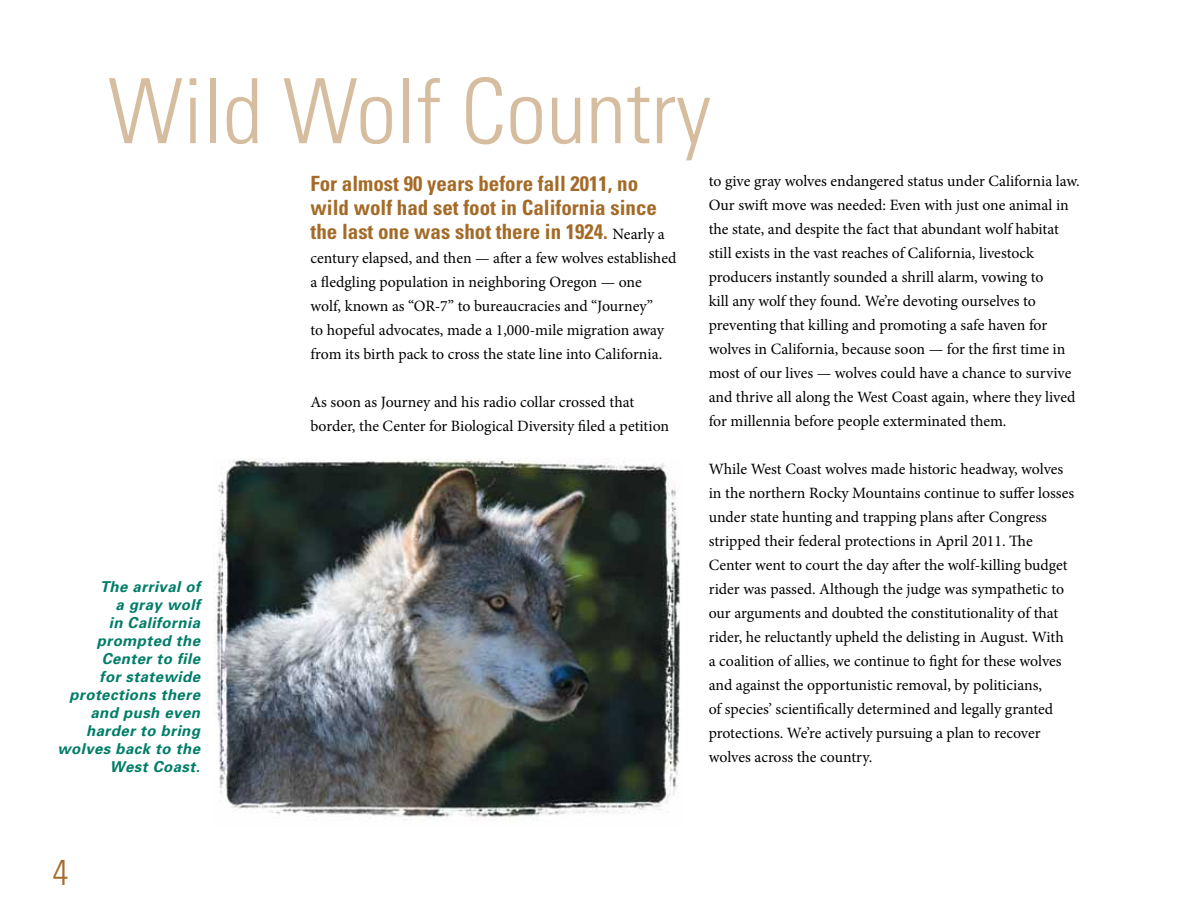
<style>
.page{position:relative;width:1188px;height:918px;background:#fff}
.page>*{position:absolute;margin:0;border:0;box-sizing:border-box;transform-origin:0 0}
.t1{font:300 condensed 90px "Univers";color:#d7bd9f}
.t2{font:300 condensed 36px "Univers";color:#a46b28}
.t3{font:700 condensed 21px/24px "Univers";color:#a46b28}
.t4{font:15.75px/24px "Minion Pro";color:#000}
.t5{font:italic 700 15px/18px "Univers";letter-spacing:.03em;color:#007d68;text-align:right}
.s1{font-family:"Minion Pro";font-weight:400;font-stretch:normal;font-size:15.75px;color:#000}
</style>
<div class="page">
<img style="left:214px;top:459px;width:466px;height:362px">
<h1 class="t1" style="left:108px;top:57px;width:605px">Wild Wolf Country</h1>
<h3 class="t3" style="left:310px;top:171px;width:356px">For almost 90 years before fall 2011, no wild wolf had set foot in California since the last one was shot there in 1924. <span class="s1">Nearly a</span></h3>
<p class="t4" style="left:310px;top:246px;width:367px">century elapsed, and then — after a few wolves established a fledgling population in neighboring Oregon — one wolf, known as “OR-7” to bureaucracies and “Journey”<br>to hopeful advocates, made a 1,000-mile migration away from its birth pack to cross the state line into California.</p>
<p class="t4" style="left:310px;top:390px;width:360px">As soon as Journey and his radio collar crossed that border, the Center for Biological Diversity filed a petition</p>
<p class="t4" style="left:709px;top:169px;width:373px">to give gray wolves endangered status under California law.<br>Our swift move was needed: Even with just one animal in the state, and despite the fact that abundant wolf habitat still exists in the vast reaches of California, livestock producers instantly sounded a shrill alarm, vowing to<br>kill any wolf they found. We’re devoting ourselves to preventing that killing and promoting a safe haven for wolves in California, because soon — for the first time in most of our lives — wolves could have a chance to survive and thrive all along the West Coast again, where they lived for millennia before people exterminated them.</p>
<p class="t4" style="left:709px;top:457px;width:367px">While West Coast wolves made historic headway, wolves in the northern Rocky Mountains continue to suffer losses under state hunting and trapping plans after Congress stripped their federal protections in April 2011. The Center went to court the day after the wolf-killing budget rider was passed. Although the judge was sympathetic to our arguments and doubted the constitutionality of that rider, he reluctantly upheld the delisting in August. With a coalition of allies, we continue to fight for these wolves and against the opportunistic removal, by politicians,<br>of species’ scientifically determined and legally granted protections. We’re actively pursuing a plan to recover wolves across the country.</p>
<p class="t5" style="left:57px;top:578px;width:144px">The arrival of<br>a gray wolf<br>in California prompted the<br>Center to file<br>for statewide protections there and push even harder to bring wolves back to the<br>West Coast.</p>
<h2 class="t2" style="left:53px;top:851px;width:17px">4</h2>
</div>
